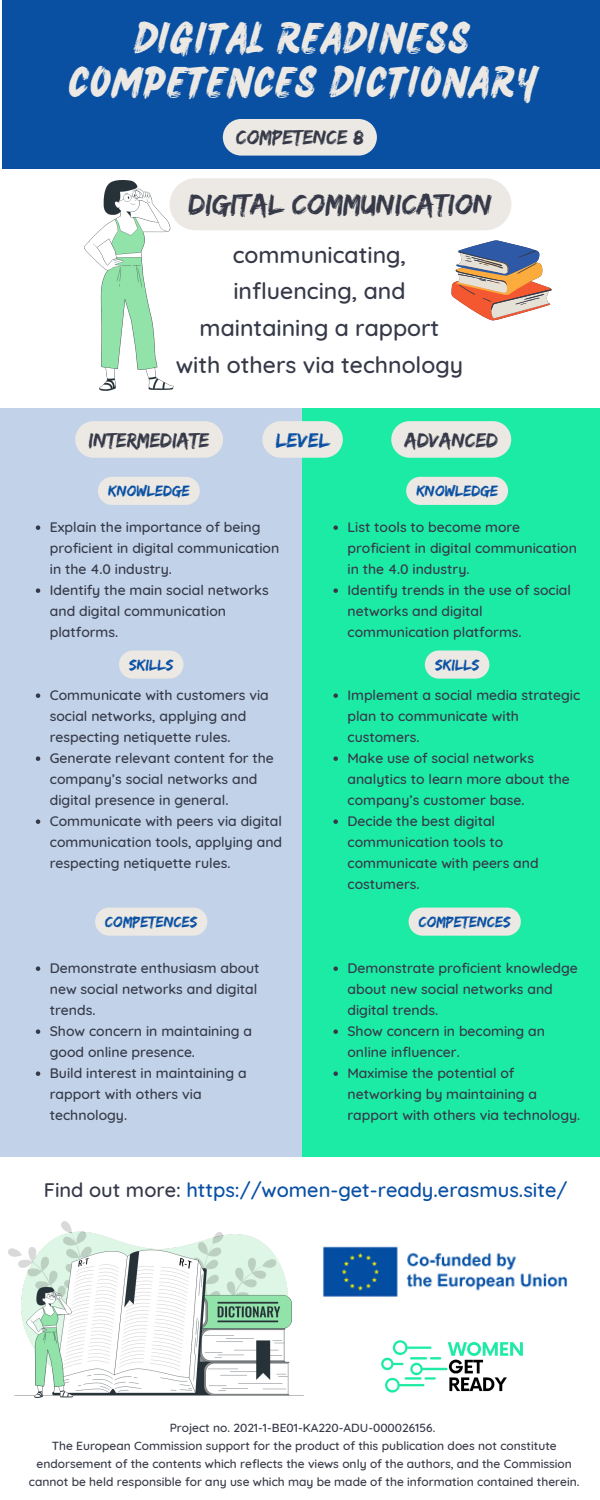
<style>
.page{position:relative;width:600px;height:1500px;background:#fff}
.page>*{position:absolute;margin:0;border:0;box-sizing:border-box;transform-origin:0 0}
.t1{font:32px/44.2px "Salted Bay";letter-spacing:.045em;color:#ece9e4;text-align:center}
.t2{font:30px "Edo";color:#363948}
.t3{font:500 23px/36.8px "Quicksand";color:#363948;text-align:center}
.t4{font:21.1px "Edo";color:#363948}
.t5{font:21.1px "Edo";color:#0950a3}
.t6{font:500 20px "Quicksand";color:#0950a3}
.t7{font:16px "Edo";color:#0950a3}
.t8{font:500 14px/21px "Quicksand";color:#363948}
.t9{font:500 12px/18px "Quicksand";color:#363948;text-align:center}
.s1{color:#363948}
</style>
<div class="page">
<div style="left:0;top:408px;width:303px;height:748px;background:#c1d2e9"></div>
<div style="left:303px;top:408px;width:297px;height:748px;background:#1ceba6"></div>
<div style="left:3px;top:0;width:597px;height:169px;background:#0950a3"></div>
<svg style="left:451px;top:240px;width:101px;height:81px"></svg>
<img style="left:323px;top:1246px;width:245px;height:51px">
<img style="left:368px;top:1282px;width:172px;height:111px">
<img style="left:8px;top:1222px;width:295px;height:175px">
<img style="left:85px;top:181px;width:89px;height:209px">
<svg style="left:391px;top:421px;width:120px;height:37px;background:#dbe9df"></svg>
<svg style="left:75px;top:421px;width:148px;height:37px;background:#e9e7e4"></svg>
<svg style="left:223px;top:119px;width:154px;height:37px;background:#dddfdf"></svg>
<svg style="left:36px;top:525px;width:4px;height:5px"></svg>
<svg style="left:36px;top:588px;width:4px;height:5px"></svg>
<svg style="left:36px;top:693px;width:4px;height:5px"></svg>
<svg style="left:36px;top:756px;width:4px;height:5px"></svg>
<svg style="left:36px;top:819px;width:4px;height:5px"></svg>
<svg style="left:36px;top:966px;width:4px;height:5px"></svg>
<svg style="left:36px;top:1029px;width:4px;height:5px"></svg>
<svg style="left:36px;top:1071px;width:4px;height:5px"></svg>
<div style="left:170px;top:178px;width:341px;height:52px;background:#ece9e4;border-radius:26px"></div>
<svg style="left:333px;top:525px;width:5px;height:5px"></svg>
<svg style="left:333px;top:588px;width:5px;height:5px"></svg>
<svg style="left:333px;top:693px;width:5px;height:5px"></svg>
<svg style="left:333px;top:756px;width:5px;height:5px"></svg>
<svg style="left:333px;top:819px;width:5px;height:5px"></svg>
<svg style="left:333px;top:966px;width:5px;height:5px"></svg>
<svg style="left:333px;top:1029px;width:5px;height:5px"></svg>
<svg style="left:333px;top:1071px;width:5px;height:5px"></svg>
<svg style="left:262px;top:421px;width:81px;height:37px;background:#dde7e0"></svg>
<div style="left:98px;top:477px;width:102px;height:28px;background:#ece9e4"></div>
<svg style="left:119px;top:651px;width:65px;height:28px;background:#e7e6e4"></svg>
<svg style="left:95px;top:908px;width:112px;height:28px;background:#e9e7e4"></svg>
<svg style="left:406px;top:477px;width:102px;height:28px;background:#dee9e0"></svg>
<svg style="left:425px;top:651px;width:64px;height:28px;background:#d8e9de"></svg>
<svg style="left:409px;top:908px;width:112px;height:28px;background:#dfe9e0"></svg>
<h1 class="t1" style="left:69px;top:17px;width:469px">DIGITAL READINESS<br>COMPETENCES DICTIONARY</h1>
<h3 class="t4" style="left:236px;top:125px;width:129px">COMPETENCE 8</h3>
<h2 class="t2" style="left:189px;top:187px;width:305px">DIGITAL COMMUNICATION</h2>
<h3 class="t3" style="left:176px;top:236px;width:289px">communicating, influencing, and maintaining a rapport with others via technology</h3>
<h3 class="t4" style="left:89px;top:427px;width:122px">INTERMEDIATE</h3>
<h3 class="t4" style="left:405px;top:427px;width:95px">ADVANCED</h3>
<h3 class="t5" style="left:276px;top:427px;width:55px">LEVEL</h3>
<p class="t7" style="left:108px;top:482px;width:83px">KNOWLEDGE</p>
<p class="t8" style="left:50px;top:516px;width:231px">Explain the importance of being proficient in digital communication in the 4.0 industry.<br>Identify the main social networks and digital communication platforms.</p>
<p class="t7" style="left:129px;top:655px;width:46px">SKILLS</p>
<p class="t8" style="left:50px;top:684px;width:234px">Communicate with customers via social networks, applying and respecting netiquette rules.<br>Generate relevant content for the company’s social networks and digital presence in general.<br>Communicate with peers via digital communication tools, applying and respecting netiquette rules.</p>
<p class="t7" style="left:105px;top:912px;width:94px">COMPETENCES</p>
<p class="t8" style="left:50px;top:957px;width:211px">Demonstrate enthusiasm about new social networks and digital trends.<br>Show concern in maintaining a good online presence.<br>Build interest in maintaining a rapport with others via technology.</p>
<p class="t7" style="left:416px;top:482px;width:83px">KNOWLEDGE</p>
<p class="t8" style="left:347px;top:516px;width:231px">List tools to become more proficient in digital communication in the 4.0 industry.<br>Identify trends in the use of social networks and digital communication platforms.</p>
<p class="t7" style="left:435px;top:655px;width:46px">SKILLS</p>
<p class="t8" style="left:347px;top:684px;width:234px">Implement a social media strategic plan to communicate with customers.<br>Make use of social networks analytics to learn more about the company’s customer base.<br>Decide the best digital communication tools to communicate with peers and costumers.</p>
<p class="t7" style="left:419px;top:912px;width:94px">COMPETENCES</p>
<p class="t8" style="left:347px;top:957px;width:234px">Demonstrate proficient knowledge about new social networks and digital trends.<br>Show concern in becoming an online influencer.<br>Maximise the potential of networking by maintaining a rapport with others via technology.</p>
<h3 class="t6" style="left:44px;top:1177px;width:525px"><span class="s1">Find out more:</span> https://women-get-ready.erasmus.site/</h3>
<p class="t9" style="left:29px;top:1418px;width:552px">Project no. 2021-1-BE01-KA220-ADU-000026156.<br>The European Commission support for the product of this publication does not constitute endorsement of the contents which reflects the views only of the authors, and the Commission cannot be held responsible for any use which may be made of the information contained therein.</p>
</div>
